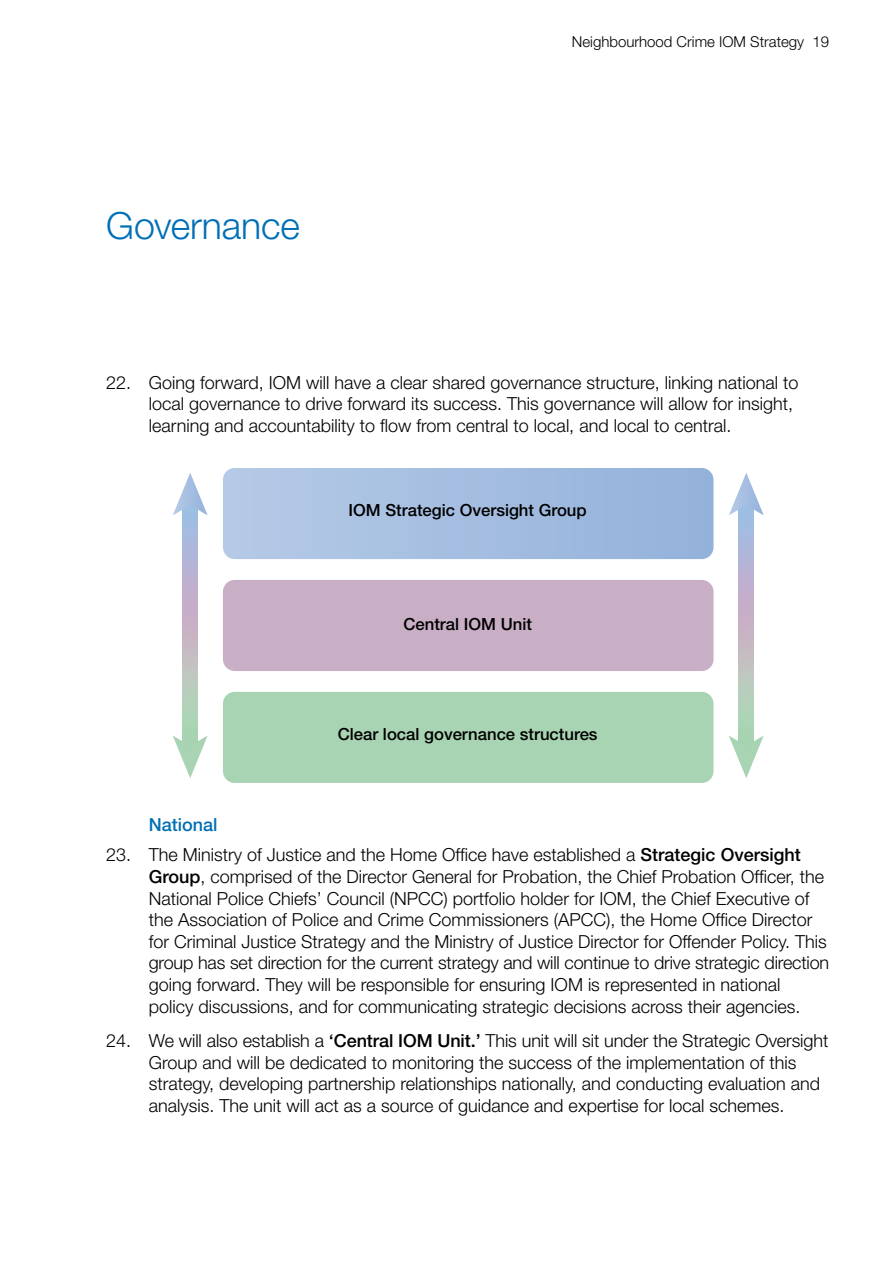
<style>
.page{position:relative;width:893px;height:1263px;background:#fff}
.page>*{position:absolute;margin:0;border:0;box-sizing:border-box;transform-origin:0 0}
.Heading_1{font:300 37.5px "Helvetica Neue LT Pro";letter-spacing:-.005em;color:#006fb7}
.t1{font:300 18px/21.6px "Helvetica Neue LT Pro";color:#000}
.Heading_3{font:500 18px "Helvetica Neue LT Pro";color:#006fb7}
.t2{font:500 16.65px "Helvetica Neue LT Pro";color:#000}
.t3{font:300 15px "Helvetica Neue LT Pro";color:#000}
.s1{font-weight:500}
</style>
<div class="page">
<svg style="left:223px;top:468px;width:490px;height:91px"></svg>
<div style="left:223px;top:580px;width:490px;height:91px;background:#c8afc5;border-radius:12px"></div>
<div style="left:223px;top:692px;width:490px;height:91px;background:#a9d4b3;border-radius:12px"></div>
<svg style="left:183px;top:515px;width:15px;height:220px"></svg>
<svg style="left:173px;top:473px;width:35px;height:42px"></svg>
<svg style="left:173px;top:735px;width:35px;height:43px"></svg>
<svg style="left:739px;top:515px;width:15px;height:220px"></svg>
<svg style="left:729px;top:473px;width:35px;height:42px"></svg>
<svg style="left:729px;top:735px;width:35px;height:43px"></svg>
<h1 class="Heading_1" style="left:106px;top:203px;width:195px">Governance</h1>
<p class="t3" style="left:572px;top:32px;width:259px">Neighbourhood Crime IOM Strategy 19</p>
<p class="t1" style="left:149px;top:371px;width:651px;text-indent:-43px">22. Going forward, IOM will have a clear shared governance structure, linking national to local governance to drive forward its success. This governance will allow for insight, learning and accountability to flow from central to local, and local to central.</p>
<p class="t2" style="left:349px;top:500px;width:240px">IOM Strategic Oversight Group</p>
<p class="t2" style="left:403px;top:614px;width:130px">Central IOM Unit</p>
<p class="t2" style="left:338px;top:724px;width:261px">Clear local governance structures</p>
<h2 class="Heading_3" style="left:149px;top:814px;width:70px">National</h2>
<p class="t1" style="left:149px;top:844px;width:682px;text-indent:-43px">23. The Ministry of Justice and the Home Office have established a <span class="s1">Strategic Oversight Group</span>, comprised of the Director General for Probation, the Chief Probation Officer, the National Police Chiefs’ Council (NPCC) portfolio holder for IOM, the Chief Executive of the Association of Police and Crime Commissioners (APCC), the Home Office Director for Criminal Justice Strategy and the Ministry of Justice Director for Offender Policy. This group has set direction for the current strategy and will continue to drive strategic direction going forward. They will be responsible for ensuring IOM is represented in national policy discussions, and for communicating strategic decisions across their agencies.</p>
<p class="t1" style="left:149px;top:1029px;width:681px;text-indent:-43px">24. We will also establish a <span class="s1">‘Central IOM Unit.’</span> This unit will sit under the Strategic Oversight Group and will be dedicated to monitoring the success of the implementation of this strategy, developing partnership relationships nationally, and conducting evaluation and analysis. The unit will act as a source of guidance and expertise for local schemes.</p>
</div>
